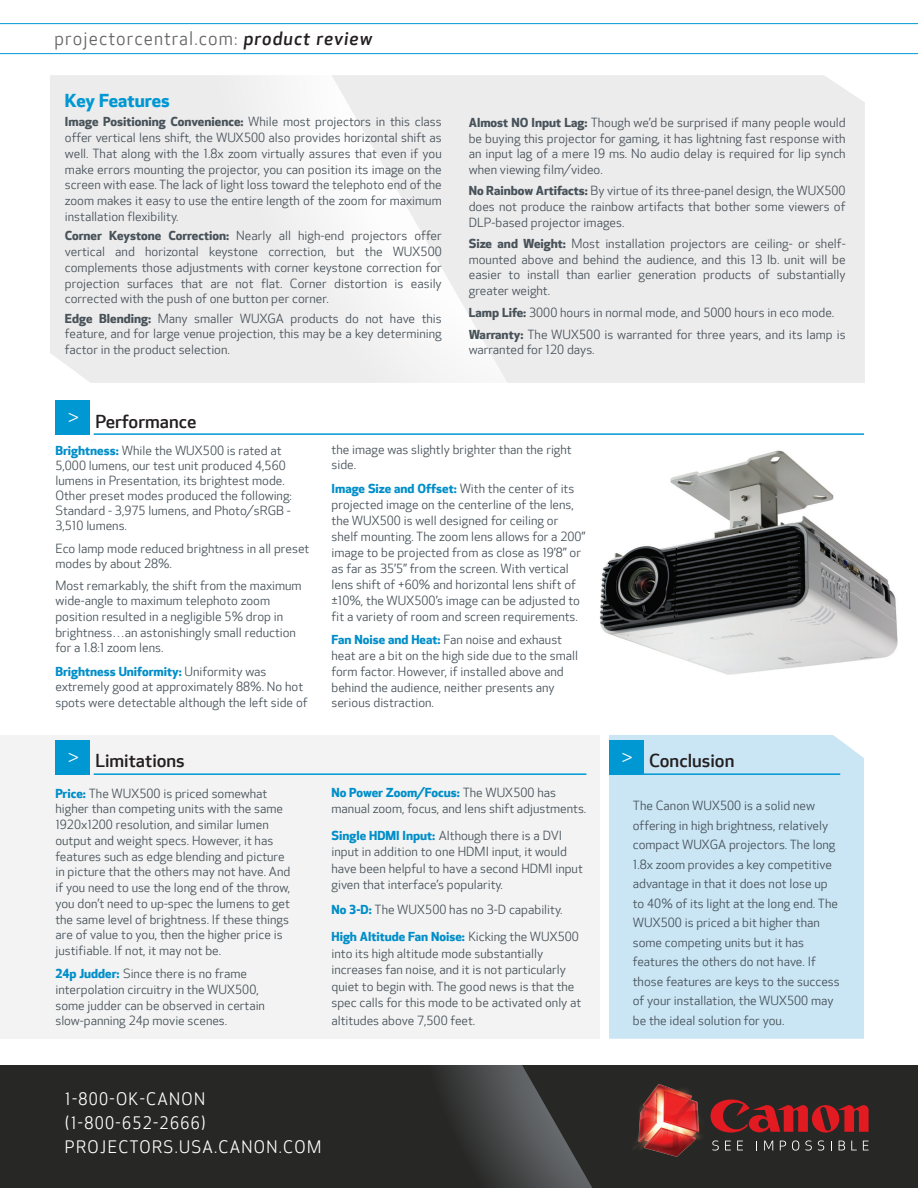
<style>
.page{position:relative;width:918px;height:1188px;background:#fff}
.page>*{position:absolute;margin:0;border:0;box-sizing:border-box;transform-origin:0 0}
.TOC_headings{font:18px "Optic Sans 201";letter-spacing:.06em;color:#656666}
.t1{font:condensed 18px "Helvetica Neue";color:#fff}
.Body_Copy{font:500 17.55px "Optic Sans 301";color:#231f20;scale:1.06 1}
.Body_Copy-2{font:700 17.55px "Optic Sans 401";color:#0098d3;scale:1.06 1}
.Print_Headline__Apex{font:16.5px "Optic Sans 201";letter-spacing:.08em;color:#fff}
.Body_Copy-3{font:12.15px/15.8px "Optic Sans 201";color:#475259;scale:1.06 1}
.s1{font-family:"Optic Sans 302";font-weight:500;font-style:italic;color:#231f20}
.s2{font-family:"Optic Sans 401";font-weight:700}
.s3{font-family:"Optic Sans 401";font-weight:700;color:#008ec9}
</style>
<div class="page">
<div style="left:0;top:735px;width:599px;height:304px;background:#f3f3f3"></div>
<div style="left:609px;top:735px;width:255px;height:304px;background:#cae5f4"></div>
<hr style="left:0;top:23px;width:918px;height:1px;background:#0098d3">
<hr style="left:0;top:53px;width:918px;height:1px;background:#0098d3">
<div style="left:628px;top:75px;width:237px;height:308px;background:#edeced"></div>
<svg style="left:50px;top:75px;width:578px;height:308px"></svg>
<div style="left:0;top:1065px;width:918px;height:123px;background:#272826"></div>
<svg style="left:718px;top:1100px;width:151px;height:33px"></svg>
<svg style="left:725px;top:1141px;width:6px;height:9px"></svg>
<svg style="left:737px;top:1141px;width:6px;height:9px"></svg>
<svg style="left:764px;top:1141px;width:9px;height:9px"></svg>
<svg style="left:780px;top:1141px;width:6px;height:9px"></svg>
<svg style="left:792px;top:1140px;width:7px;height:11px"></svg>
<svg style="left:805px;top:1140px;width:7px;height:11px"></svg>
<svg style="left:818px;top:1140px;width:6px;height:11px"></svg>
<svg style="left:839px;top:1141px;width:6px;height:9px"></svg>
<svg style="left:851px;top:1141px;width:6px;height:9px"></svg>
<svg style="left:863px;top:1141px;width:6px;height:9px"></svg>
<svg style="left:442px;top:1065px;width:276px;height:123px"></svg>
<div style="left:55px;top:400px;width:35px;height:35px;background:#0098d3"></div>
<div style="left:55px;top:740px;width:35px;height:35px;background:#0098d3"></div>
<div style="left:609px;top:740px;width:35px;height:35px;background:#0098d3"></div>
<img style="left:599px;top:450px;width:299px;height:225px">
<hr style="left:94px;top:433px;width:770px;height:2px;background:#0098d3">
<hr style="left:94px;top:773px;width:492px;height:2px;background:#0098d3">
<hr style="left:620px;top:773px;width:220px;height:2px;background:#0098d3">
<p class="TOC_headings" style="left:55px;top:28px;width:319px">projectorcentral.com: <span class="s1">product review</span></p>
<p class="Body_Copy-2" style="left:65px;top:90px;width:101px">Key Features</p>
<p class="Body_Copy-3" style="left:65px;top:115px;width:357px;text-align:justify"><span class="s2">Image Positioning Convenience:</span> While most projectors in this class offer vertical lens shift, the WUX500 also provides horizontal shift as well. That along with the 1.8x zoom virtually assures that even if you make errors mounting the projector, you can position its image on the screen with ease. The lack of light loss toward the telephoto end of the zoom makes it easy to use the entire length of the zoom for maximum installation flexibility.</p>
<p class="Body_Copy-3" style="left:65px;top:228px;width:357px;text-align:justify"><span class="s2">Corner Keystone Correction:</span> Nearly all high-end projectors offer vertical and horizontal keystone correction, but the WUX500 complements those adjustments with corner keystone correction for projection surfaces that are not flat. Corner distortion is easily corrected with the push of one button per corner.</p>
<p class="Body_Copy-3" style="left:65px;top:311px;width:357px;text-align:justify"><span class="s2">Edge Blending:</span> Many smaller WUXGA products do not have this feature, and for large venue projection, this may be a key determining factor in the product selection.</p>
<p class="t1" style="left:68px;top:406px;width:12px">&gt;</p>
<p class="Body_Copy" style="left:95px;top:411px;width:97px">Performance</p>
<p class="Body_Copy-3" style="left:469px;top:115px;width:357px;text-align:justify"><span class="s2">Almost NO Input Lag:</span> Though we’d be surprised if many people would be buying this projector for gaming, it has lightning fast response with an input lag of a mere 19 ms. No audio delay is required for lip synch when viewing film/video.</p>
<p class="Body_Copy-3" style="left:469px;top:183px;width:357px;text-align:justify"><span class="s2">No Rainbow Artifacts:</span> By virtue of its three-panel design, the WUX500 does not produce the rainbow artifacts that bother some viewers of DLP-based projector images.</p>
<p class="Body_Copy-3" style="left:469px;top:236px;width:357px;text-align:justify"><span class="s2">Size and Weight:</span> Most installation projectors are ceiling- or shelf&shy;mounted above and behind the audience, and this 13 lb. unit will be easier to install than earlier generation products of substantially greater weight.</p>
<p class="Body_Copy-3" style="left:469px;top:305px;width:346px"><span class="s2">Lamp Life:</span> 3000 hours in normal mode, and 5000 hours in eco mode.</p>
<p class="Body_Copy-3" style="left:469px;top:327px;width:357px"><span class="s2">Warranty:</span> The WUX500 is warranted for three years, and its lamp is warranted for 120 days.</p>
<p class="Body_Copy-3" style="left:55px;top:444px;width:225px;line-height:15px"><span class="s3">Brightness:</span> While the WUX500 is rated at 5,000 lumens, our test unit produced 4,560 lumens in Presentation, its brightest mode.<br>Other preset modes produced the following:<br>Standard - 3,975 lumens, and Photo/sRGB - 3,510 lumens.</p>
<p class="Body_Copy-3" style="left:55px;top:541px;width:241px;line-height:15px">Eco lamp mode reduced brightness in all preset modes by about 28%.</p>
<p class="Body_Copy-3" style="left:55px;top:578px;width:234px">Most remarkably, the shift from the maximum wide-angle to maximum telephoto zoom position resulted in a negligible 5% drop in brightness…an astonishingly small reduction for a 1.8:1 zoom lens.</p>
<p class="Body_Copy-3" style="left:55px;top:664px;width:239px"><span class="s3">Brightness Uniformity:</span> Uniformity was extremely good at approximately 88%. No hot spots were detectable although the left side of</p>
<p class="Body_Copy-3" style="left:332px;top:442px;width:228px">the image was slightly brighter than the right side.</p>
<p class="Body_Copy-3" style="left:332px;top:481px;width:241px"><span class="s3">Image Size and Offset:</span> With the center of its projected image on the centerline of the lens, the WUX500 is well designed for ceiling or shelf mounting. The zoom lens allows for a 200” image to be projected from as close as 19’8” or as far as 35’5” from the screen. With vertical lens shift of +60% and horizontal lens shift of ±10%, the WUX500’s image can be adjusted to fit a variety of room and screen requirements.</p>
<p class="Body_Copy-3" style="left:332px;top:633px;width:234px"><span class="s3">Fan Noise and Heat:</span> Fan noise and exhaust heat are a bit on the high side due to the small form factor. However, if installed above and behind the audience, neither presents any serious distraction.</p>
<p class="t1" style="left:68px;top:746px;width:12px">&gt;</p>
<p class="Body_Copy" style="left:95px;top:751px;width:86px">Limitations</p>
<p class="t1" style="left:622px;top:746px;width:12px">&gt;</p>
<p class="Body_Copy" style="left:649px;top:751px;width:82px">Conclusion</p>
<p class="Body_Copy-3" style="left:55px;top:786px;width:223px"><span class="s3">Price:</span> The WUX500 is priced somewhat higher than competing units with the same 1920x1200 resolution, and similar lumen output and weight specs. However, it has features such as edge blending and picture in picture that the others may not have. And if you need to use the long end of the throw, you don’t need to up-spec the lumens to get the same level of brightness. If these things are of value to you, then the higher price is justifiable. If not, it may not be.</p>
<p class="Body_Copy-3" style="left:55px;top:966px;width:199px"><span class="s3">24p Judder:</span> Since there is no frame interpolation circuitry in the WUX500, some judder can be observed in certain slow-panning 24p movie scenes.</p>
<p class="Body_Copy-3" style="left:332px;top:785px;width:242px"><span class="s3">No Power Zoom/Focus:</span> The WUX500 has manual zoom, focus, and lens shift adjustments.</p>
<p class="Body_Copy-3" style="left:332px;top:827px;width:239px;line-height:16.5px"><span class="s3">Single HDMI Input:</span> Although there is a DVI input in addition to one HDMI input, it would have been helpful to have a second HDMI input given that interface’s popularity.</p>
<p class="Body_Copy-3" style="left:332px;top:903px;width:219px"><span class="s3">No 3-D:</span> The WUX500 has no 3-D capability.</p>
<p class="Body_Copy-3" style="left:332px;top:929px;width:237px;line-height:16.6px"><span class="s3">High Altitude Fan Noise:</span> Kicking the WUX500 into its high altitude mode substantially increases fan noise, and it is not particularly quiet to begin with. The good news is that the spec calls for this mode to be activated only at altitudes above 7,500 feet.</p>
<p class="Print_Headline__Apex" style="left:65px;top:1089px;width:142px">1-800-OK-CANON</p>
<p class="Print_Headline__Apex" style="left:65px;top:1113px;width:142px">(1-800-652-2666)</p>
<p class="Print_Headline__Apex" style="left:65px;top:1137px;width:258px">PROJECTORS.USA.CANON.COM</p>
<p class="Body_Copy-3" style="left:633px;top:797px;width:197px;line-height:19.5px">The Canon WUX500 is a solid new offering in high brightness, relatively compact WUXGA projectors. The long 1.8x zoom provides a key competitive advantage in that it does not lose up to 40% of its light at the long end. The WUX500 is priced a bit higher than some competing units but it has features the others do not have. If those features are keys to the success of your installation, the WUX500 may be the ideal solution for you.</p>
</div>
